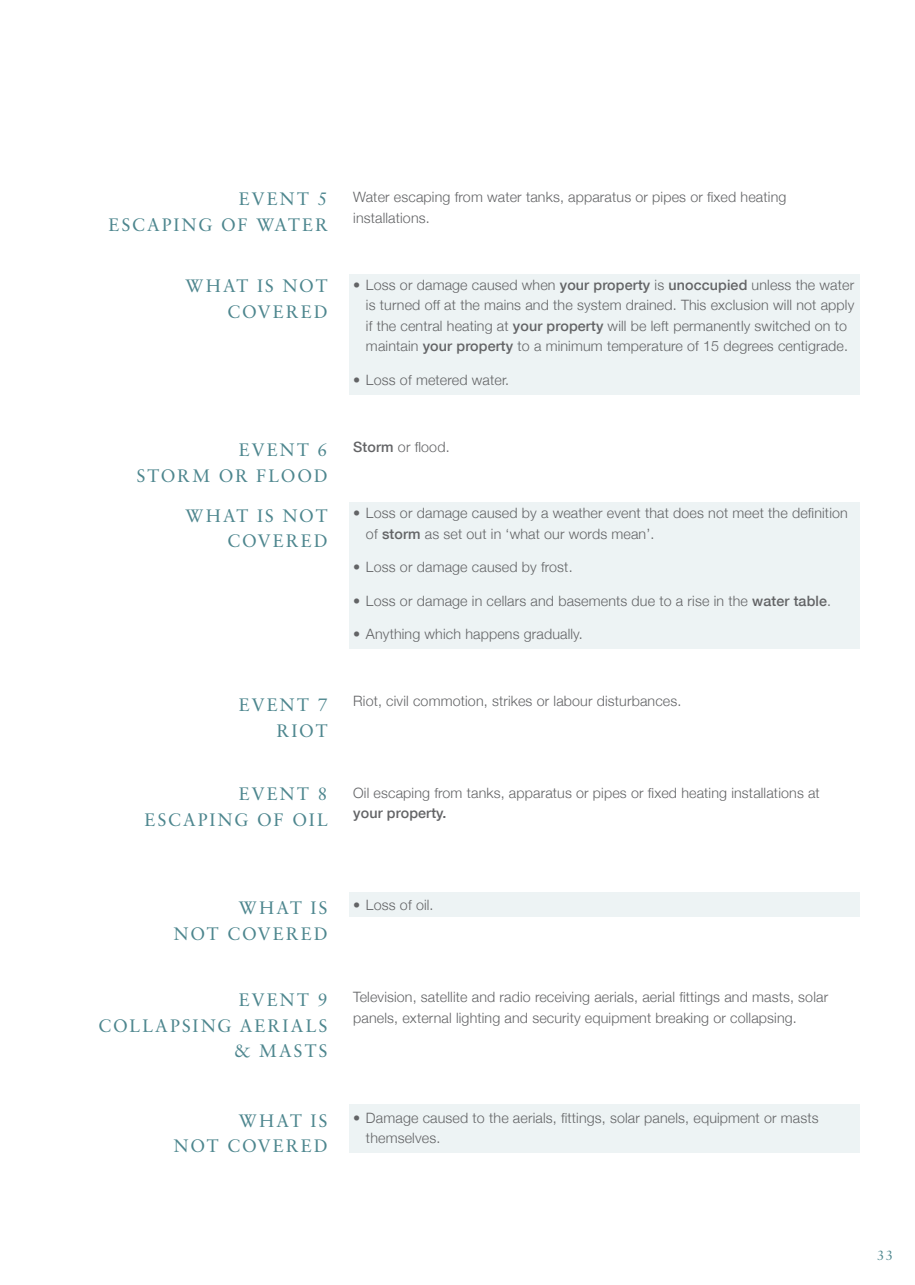
<style>
.page{position:relative;width:915px;height:1285px;background:#fff}
.page>*{position:absolute;margin:0;border:0;box-sizing:border-box;transform-origin:0 0}
.t1{font:18px/25.5px "Classical Garamond BT";letter-spacing:.11em;color:#4d868e;text-align:right}
.t2{font:18px/25.5px "Classical Garamond BT";letter-spacing:.13em;color:#4d868e;text-align:right}
.t3{font:300 14.25px/20.5px "Helvetica Neue";letter-spacing:.01em;color:#636466}
.t4{font:500 14.25px "Helvetica Neue";letter-spacing:.01em;color:#636466}
.t5{font:13.5px "Classical Garamond BT";color:#4d868e}
.s1{font-weight:500}
</style>
<div class="page">
<div style="left:349px;top:502px;width:510px;height:146px;background:#edf3f4"></div>
<div style="left:349px;top:891px;width:510px;height:25px;background:#edf3f4"></div>
<div style="left:349px;top:1104px;width:510px;height:48px;background:#edf3f4"></div>
<div style="left:349px;top:274px;width:510px;height:121px;background:#edf3f4"></div>
<p class="t1" style="left:108px;top:186px;width:221px">EVENT 5<br>ESCAPING OF WATER</p>
<p class="t3" style="left:353px;top:186px;width:434px">Water escaping from water tanks, apparatus or pipes or fixed heating installations.</p>
<p class="t1" style="left:185px;top:273px;width:144px">WHAT IS NOT<br>COVERED</p>
<p class="t3" style="left:366px;top:273px;width:489px;text-indent:-13px">• Loss or damage caused when <span class="s1">your property</span> is <span class="s1">unoccupied</span> unless the water is turned off at the mains and the system drained. This exclusion will not apply if the central heating at <span class="s1">your property</span> will be left permanently switched on to maintain <span class="s1">your property</span> to a minimum temperature of 15 degrees centigrade.</p>
<p class="t3" style="left:353px;top:368px;width:157px">• Loss of metered water.</p>
<p class="t1" style="left:137px;top:437px;width:192px">EVENT 6<br>STORM OR FLOOD</p>
<p class="t3" style="left:353px;top:435px;width:98px"><span class="s1">Storm</span> or flood.</p>
<p class="t1" style="left:185px;top:502px;width:144px">WHAT IS NOT<br>COVERED</p>
<p class="t3" style="left:366px;top:502px;width:483px;text-indent:-13px">• Loss or damage caused by a weather event that does not meet the definition of <span class="s1">storm</span> as set out in ‘what our words mean’.</p>
<p class="t3" style="left:353px;top:556px;width:221px">• Loss or damage caused by frost.</p>
<p class="t3" style="left:353px;top:589px;width:479px">• Loss or damage in cellars and basements due to a rise in the <span class="s1">water table</span>.</p>
<p class="t3" style="left:353px;top:623px;width:231px">• Anything which happens gradually.</p>
<p class="t1" style="left:239px;top:691px;width:90px">EVENT 7<br>RIOT</p>
<p class="t3" style="left:353px;top:689px;width:329px">Riot, civil commotion, strikes or labour disturbances.</p>
<p class="t1" style="left:144px;top:780px;width:185px">EVENT 8<br>ESCAPING OF OIL</p>
<p class="t3" style="left:353px;top:781px;width:468px">Oil escaping from tanks, apparatus or pipes or fixed heating installations at</p>
<p class="t4" style="left:353px;top:801px;width:95px">your property.</p>
<p class="t1" style="left:174px;top:894px;width:155px">WHAT IS<br>NOT COVERED</p>
<p class="t3" style="left:353px;top:893px;width:82px">• Loss of oil.</p>
<p class="t2" style="left:98px;top:986px;width:231px">EVENT 9<br>COLLAPSING AERIALS &amp; MASTS</p>
<p class="t3" style="left:353px;top:985px;width:476px">Television, satellite and radio receiving aerials, aerial fittings and masts, solar panels, external lighting and security equipment breaking or collapsing.</p>
<p class="t1" style="left:174px;top:1107px;width:155px">WHAT IS<br>NOT COVERED</p>
<p class="t3" style="left:366px;top:1106px;width:454px;text-indent:-13px">• Damage caused to the aerials, fittings, solar panels, equipment or masts themselves.</p>
<p class="t5" style="left:876px;top:1246px;width:18px">33</p>
</div>
